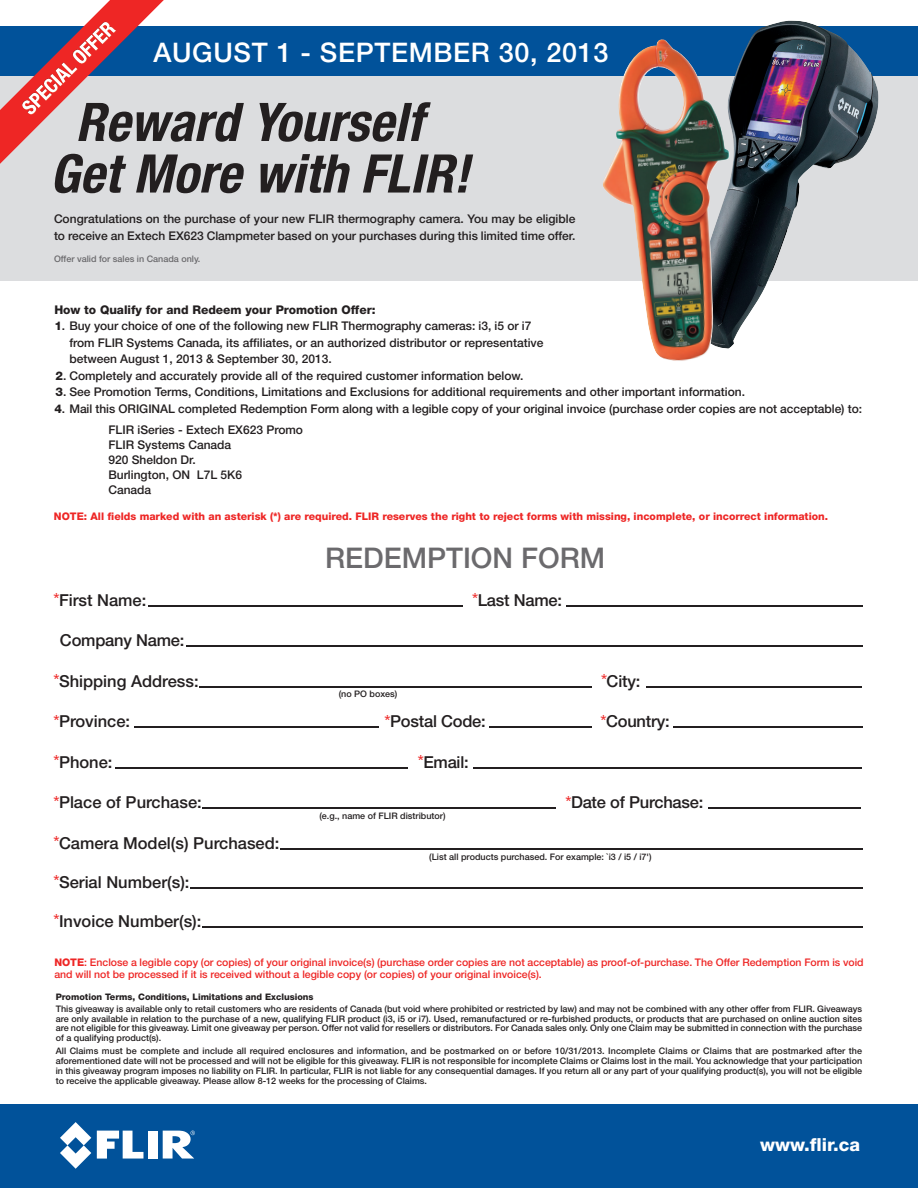
<style>
.page{position:relative;width:918px;height:1188px;background:#fff}
.page>*{position:absolute;margin:0;border:0;box-sizing:border-box;transform-origin:0 0}
.t1{font:italic 700 condensed 53.25px/51.6px "Helvetica Neue";color:#231f20;text-align:center}
.t2{font:500 28.5px "Helvetica Neue";color:#6b6a6d}
.t3{font:500 27px "Helvetica Neue";letter-spacing:.025em;color:#fff}
.t4{font:800 18px "Helvetica Neue";color:#fff}
.t5{font:500 16.5px "Helvetica Neue";color:#231f20}
.t6{font:500 12px/15px "Helvetica Neue";color:#231f20}
.t7{font:800 12px "Helvetica Neue";color:#231f20}
.t8{font:500 10.5px/12px "Helvetica Neue";color:#ee2625}
.t9{font:800 10.5px "Helvetica Neue";color:#ee2625}
.t10{font:500 9px/9.8px "Helvetica Neue";color:#231f20;text-align:justify}
.t11{font:800 9px "Helvetica Neue";color:#231f20}
.t12{font:500 9px "Helvetica Neue";color:#6b6a6d}
.s1{font-weight:800}
</style>
<div class="page">
<div style="left:0;top:76px;width:918px;height:204px;background:#dcdddf"></div>
<div style="left:0;top:26px;width:918px;height:50px;background:#01529a"></div>
<div style="left:0;top:1105px;width:918px;height:83px;background:#01529a"></div>
<svg style="left:0;top:0;width:164px;height:164px"></svg>
<svg style="left:97px;top:1131px;width:46px;height:28px"></svg>
<div style="left:148px;top:1131px;width:10px;height:28px;background:#fff"></div>
<svg style="left:60px;top:1122px;width:31px;height:47px"></svg>
<svg style="left:163px;top:1131px;width:32px;height:28px"></svg>
<hr style="left:148px;top:605px;width:314px;height:1px;background:#231f20">
<hr style="left:566px;top:605px;width:296px;height:1px;background:#231f20">
<hr style="left:186px;top:645px;width:676px;height:2px;background:#231f20">
<hr style="left:199px;top:686px;width:392px;height:1px;background:#231f20">
<hr style="left:646px;top:686px;width:216px;height:1px;background:#231f20">
<hr style="left:134px;top:726px;width:245px;height:2px;background:#231f20">
<hr style="left:489px;top:726px;width:102px;height:2px;background:#231f20">
<hr style="left:673px;top:726px;width:189px;height:2px;background:#231f20">
<hr style="left:116px;top:767px;width:292px;height:1px;background:#231f20">
<hr style="left:474px;top:767px;width:388px;height:1px;background:#231f20">
<hr style="left:202px;top:807px;width:354px;height:2px;background:#231f20">
<hr style="left:708px;top:807px;width:152px;height:2px;background:#231f20">
<hr style="left:280px;top:848px;width:582px;height:1px;background:#231f20">
<hr style="left:190px;top:887px;width:673px;height:1px;background:#231f20">
<hr style="left:202px;top:926px;width:660px;height:1px;background:#231f20">
<img style="left:730px;top:20px;width:149px;height:328px">
<img style="left:602px;top:39px;width:128px;height:322px">
<h3 class="t3" style="left:153px;top:42px;width:457px">AUGUST 1 - SEPTEMBER 30, 2013</h3>
<h1 class="t1" style="left:50px;top:101px;width:431px">Reward Yourself<br>Get More with FLIR!</h1>
<h3 class="t6" style="left:54px;top:211px;width:523px;line-height:16.8px">Congratulations on the purchase of your new FLIR thermography camera. You may be eligible to receive an Extech EX623 Clampmeter based on your purchases during this limited time offer.</h3>
<p class="t12" style="left:54px;top:255px;width:148px">Offer valid for sales in Canada only.</p>
<h3 class="t7" style="left:54px;top:305px;width:323px">How to Qualify for and Redeem your Promotion Offer:</h3>
<h3 class="t6" style="left:69px;top:319px;width:476px;line-height:16.5px;text-indent:-15px"><span class="s1">1</span>. Buy your choice of one of the following new FLIR Thermography cameras: i3, i5 or i7 from FLIR Systems Canada, its affiliates, or an authorized distributor or representative between August 1, 2013 &amp; September 30, 2013.</h3>
<h3 class="t6" style="left:56px;top:369px;width:469px"><span class="s1">2</span>. Completely and accurately provide all of the required customer information below.</h3>
<h3 class="t6" style="left:56px;top:386px;width:691px"><span class="s1">3</span>. See Promotion Terms, Conditions, Limitations and Exclusions for additional requirements and other important information.</h3>
<h3 class="t6" style="left:108px;top:399px;width:755px;line-height:21.1px;text-indent:-54px"><span class="s1">4</span>. Mail this ORIGINAL completed Redemption Form along with a legible copy of your original invoice (purchase order copies are not acceptable) to:<br>FLIR iSeries - Extech EX623 Promo</h3>
<h3 class="t6" style="left:108px;top:438px;width:135px">FLIR Systems Canada<br>920 Sheldon Dr.<br>Burlington, ON L7L 5K6<br>Canada</h3>
<p class="t9" style="left:54px;top:512px;width:776px">NOTE: All fields marked with an asterisk (*) are required. FLIR reserves the right to reject forms with missing, incomplete, or incorrect information.</p>
<h2 class="t2" style="left:325px;top:548px;width:281px">REDEMPTION FORM</h2>
<h3 class="t5" style="left:52px;top:594px;width:95px"><sup>*</sup>First Name:</h3>
<h3 class="t5" style="left:471px;top:594px;width:92px"><sup>*</sup>Last Name:</h3>
<h3 class="t5" style="left:60px;top:634px;width:126px">Company Name:</h3>
<h3 class="t5" style="left:52px;top:675px;width:148px"><sup>*</sup>Shipping Address:</h3>
<h3 class="t5" style="left:600px;top:675px;width:42px"><sup>*</sup>City:</h3>
<h3 class="t5" style="left:52px;top:715px;width:79px"><sup>*</sup>Province:</h3>
<h3 class="t5" style="left:384px;top:715px;width:104px"><sup>*</sup>Postal Code:</h3>
<h3 class="t5" style="left:600px;top:715px;width:72px"><sup>*</sup>Country:</h3>
<h3 class="t5" style="left:52px;top:756px;width:61px"><sup>*</sup>Phone:</h3>
<h3 class="t5" style="left:417px;top:756px;width:53px"><sup>*</sup>Email:</h3>
<h3 class="t5" style="left:52px;top:796px;width:151px"><sup>*</sup>Place of Purchase:</h3>
<h3 class="t5" style="left:565px;top:796px;width:140px"><sup>*</sup>Date of Purchase:</h3>
<h3 class="t5" style="left:52px;top:837px;width:228px"><sup>*</sup>Camera Model(s) Purchased:</h3>
<h3 class="t5" style="left:52px;top:876px;width:139px"><sup>*</sup>Serial Number(s):</h3>
<h3 class="t5" style="left:52px;top:915px;width:150px"><sup>*</sup>Invoice Number(s):</h3>
<p class="t10" style="left:339px;top:689px;width:60px">(no PO boxes)</p>
<p class="t10" style="left:319px;top:811px;width:128px">(e.g., name of FLIR distributor)</p>
<p class="t10" style="left:429px;top:853px;width:224px">(List all products purchased. For example: `i3 / i5 / i7')</p>
<p class="t8" style="left:54px;top:958px;width:811px"><span class="s1">NOTE</span>: Enclose a legible copy (or copies) of your original invoice(s) (purchase order copies are not acceptable) as proof-of-purchase. The Offer Redemption Form is void and will not be processed if it is received without a legible copy (or copies) of your original invoice(s).</p>
<p class="t11" style="left:56px;top:993px;width:259px">Promotion Terms, Conditions, Limitations and Exclusions</p>
<p class="t10" style="left:56px;top:1005px;width:808px">This giveaway is available only to retail customers who are residents of Canada (but void where prohibited or restricted by law) and may not be combined with any other offer from FLIR. Giveaways are only available in relation to the purchase of a new, qualifying FLIR product (i3, i5 or i7). Used, remanufactured or re-furbished products, or products that are purchased on online auction sites are not eligible for this giveaway. Limit one giveaway per person. Offer not valid for resellers or distributors. For Canada sales only. Only one Claim may be submitted in connection with the purchase of a qualifying product(s).</p>
<p class="t10" style="left:56px;top:1047px;width:808px">All Claims must be complete and include all required enclosures and information, and be postmarked on or before 10/31/2013. Incomplete Claims or Claims that are postmarked after the aforementioned date will not be processed and will not be eligible for this giveaway. FLIR is not responsible for incomplete Claims or Claims lost in the mail. You acknowledge that your participation in this giveaway program imposes no liability on FLIR. In particular, FLIR is not liable for any consequential damages. If you return all or any part of your qualifying product(s), you will not be eligible to receive the applicable giveaway. Please allow 8-12 weeks for the processing of Claims.</p>
<h3 class="t4" style="left:760px;top:1138px;width:101px">www.flir.ca</h3>
</div>
